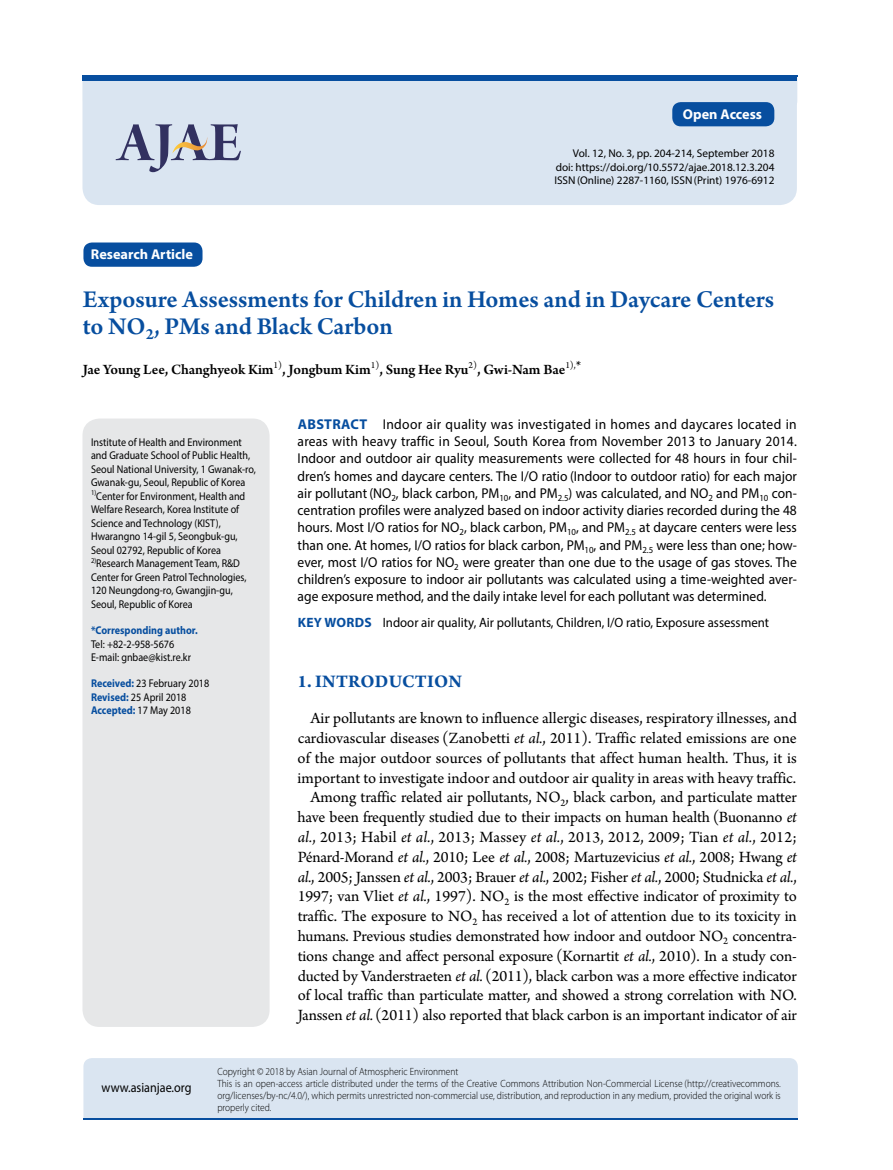
<style>
.page{position:relative;width:893px;height:1170px;background:#fff}
.page>*{position:absolute;margin:0;border:0;box-sizing:border-box;transform-origin:0 0}
.t1{font:600 25.5px/27px "Arno Pro";letter-spacing:-.005em;color:#074e9f}
.t2{font:700 18.75px "Arno Pro";letter-spacing:.01em;color:#074e9f}
.t3{font:16.5px/19.8px "Arno Pro";letter-spacing:-.01em;color:#000;text-align:right}
.t4{font:600 15px "Arno Pro";letter-spacing:-.005em;color:#000}
.t5{font:14.25px/17.2px "Myriad Pro";color:#000;text-align:justify;scale:.95 1}
.t6{font:700 14.25px "Myriad Pro";color:#fff}
.t7{font:13.5px "Myriad Pro";color:#000;scale:.95 1}
.t8{font:13.5px "Myriad Pro";color:#000;scale:.9 1}
.t9{font:11.25px/13.5px "Myriad Pro";color:#000;scale:.9 1}
.t10{font:11.25px/13.5px "Myriad Pro";color:#000;text-align:justify}
.t11{font:300 10.5px/12px "Myriad Pro";color:#000;scale:.9 1}
.s1{font-weight:700}
.s2{font-weight:400}
.s3{font-weight:700;color:#074e9f}
.s4{font-style:italic}
</style>
<div class="page">
<div style="left:82px;top:81px;width:715px;height:124px;background:#dae5f1"></div>
<div style="left:82px;top:418px;width:188px;height:608px;background:#e6e7e8;border-radius:17px"></div>
<div style="left:83px;top:1058px;width:715px;height:60px;background:#dae5f1"></div>
<div style="left:672px;top:102px;width:102px;height:24px;background:#074e9f;border-radius:9px"></div>
<div style="left:83px;top:242px;width:120px;height:25px;background:#074e9f;border-radius:9px"></div>
<hr style="left:83px;top:1118px;width:715px;height:1px;background:#074e9f">
<div style="left:82px;top:75px;width:715px;height:6px;background:#074e9f"></div>
<div style="left:111px;top:102px;width:172px;height:88px;background:#dae5f1"></div>
<svg style="left:116px;top:124px;width:125px;height:48px"></svg>
<p class="t6" style="left:683px;top:105px;width:81px">Open Access</p>
<p class="t6" style="left:91px;top:245px;width:104px">Research Article</p>
<p class="t10" style="left:554px;top:147px;width:222px;text-indent:18px">Vol. 12, No. 3, pp. 204-214, September 2018 doi: https://doi.org/10.5572/ajae.2018.12.3.204<br>ISSN(Online) 2287-1160, ISSN(Print) 1976-6912</p>
<p class="t1" style="left:83px;top:287px;width:693px">Exposure Assessments for Children in Homes and in Daycare Centers to NO<sub>2</sub>, PMs and Black Carbon</p>
<p class="t4" style="left:83px;top:360px;width:500px">Jae Young Lee<span class="s1">,</span> Changhyeok Kim<sup>1)</sup><span class="s1">,</span> Jongbum Kim<sup>1)</sup><span class="s1">,</span> Sung Hee Ryu<sup>2)</sup><span class="s1">,</span> Gwi-Nam Bae<sup>1),</sup><span class="s2">*</span></p>
<p class="t9" style="left:91px;top:435px;width:185px">Institute of Health and Environment and Graduate School of Public Health, Seoul National University, 1 Gwanak-ro, Gwanak-gu, Seoul, Republic of Korea <sup>1)</sup>Center for Environment, Health and Welfare Research, Korea Institute of Science and Technology (KIST), Hwarangno 14-gil 5, Seongbuk-gu, Seoul 02792, Republic of Korea <sup>2)</sup>Research Management Team, R&amp;D Center for Green Patrol Technologies, 120 Neungdong-ro, Gwangjin-gu, Seoul, Republic of Korea</p>
<p class="t9" style="left:91px;top:623px;width:120px"><span class="s3">*Corresponding author.<br></span>Tel: +82-2-958-5676<br>E-mail: gnbae@kist.re.kr</p>
<p class="t9" style="left:91px;top:676px;width:133px"><span class="s3">Received:</span> 23 February 2018<br><span class="s3">Revised:</span> 25 April 2018<br><span class="s3">Accepted:</span> 17 May 2018</p>
<p class="t5" style="left:298px;top:415px;width:527px"><span class="s3">ABSTRACT</span> Indoor air quality was investigated in homes and daycares located in areas with heavy traffic in Seoul, South Korea from November 2013 to January 2014.<br>Indoor and outdoor air quality measurements were collected for 48 hours in four chil&shy;dren’s homes and daycare centers. The I/O ratio (Indoor to outdoor ratio) for each major air pollutant (NO<sub>2</sub>, black carbon, PM<sub>10</sub>, and PM<sub>2.5</sub>) was calculated, and NO<sub>2</sub> and PM<sub>10</sub> con&shy;centration profiles were analyzed based on indoor activity diaries recorded during the 48 hours. Most I/O ratios for NO<sub>2</sub>, black carbon, PM<sub>10</sub>, and PM<sub>2.5</sub> at daycare centers were less than one. At homes, I/O ratios for black carbon, PM<sub>10</sub>, and PM<sub>2.5</sub> were less than one; how&shy;ever, most I/O ratios for NO<sub>2</sub> were greater than one due to the usage of gas stoves. The children’s exposure to indoor air pollutants was calculated using a time-weighted aver&shy;age exposure method, and the daily intake level for each pollutant was determined.</p>
<p class="t7" style="left:298px;top:613px;width:498px"><span class="s3">KEY WORDS</span> Indoor air quality, Air pollutants, Children, I/O ratio, Exposure assessment</p>
<p class="t2" style="left:298px;top:670px;width:166px">1. INTRODUCTION</p>
<p class="t3" style="left:298px;top:709px;width:501px">Air pollutants are known to influence allergic diseases, respiratory illnesses, and cardiovascular diseases (Zanobetti <span class="s4">et al.</span>, 2011). Traffic related emissions are one of the major outdoor sources of pollutants that affect human health. Thus, it is important to investigate indoor and outdoor air quality in areas with heavy traffic.<br>Among traffic related air pollutants, NO<sub>2</sub>, black carbon, and particulate matter have been frequently studied due to their impacts on human health (Buonanno <span class="s4">et al.</span>, 2013; Habil <span class="s4">et al.</span>, 2013; Massey <span class="s4">et al.</span>, 2013, 2012, 2009; Tian <span class="s4">et al.</span>, 2012; Pénard-Morand <span class="s4">et al.</span>, 2010; Lee <span class="s4">et al.</span>, 2008; Martuzevicius <span class="s4">et al.</span>, 2008; Hwang <span class="s4">et al.</span>, 2005; Janssen <span class="s4">et al.</span>, 2003; Brauer <span class="s4">et al.</span>, 2002; Fisher <span class="s4">et al.</span>, 2000; Studnicka <span class="s4">et al.</span>, 1997; van Vliet <span class="s4">et al.</span>, 1997). NO<sub>2</sub> is the most effective indicator of proximity to traffic. The exposure to NO<sub>2</sub> has received a lot of attention due to its toxicity in humans. Previous studies demonstrated how indoor and outdoor NO<sub>2</sub> concentra&shy;tions change and affect personal exposure (Kornartit <span class="s4">et al.</span>, 2010). In a study con&shy;ducted by Vanderstraeten <span class="s4">et al.</span> (2011), black carbon was a more effective indicator of local traffic than particulate matter, and showed a strong correlation with NO.<br>Janssen <span class="s4">et al.</span> (2011) also reported that black carbon is an important indicator of air</p>
<p class="t8" style="left:102px;top:1078px;width:101px">www.asianjae.org</p>
<p class="t11" style="left:217px;top:1065px;width:627px">Copyright © 2018 by Asian Journal of Atmospheric Environment<br>This is an open-access article distributed under the terms of the Creative Commons Attribution Non-Commercial License (http://creativecommons. org/licenses/by-nc/4.0/), which permits unrestricted non-commercial use, distribution, and reproduction in any medium, provided the original work is properly cited.</p>
</div>
